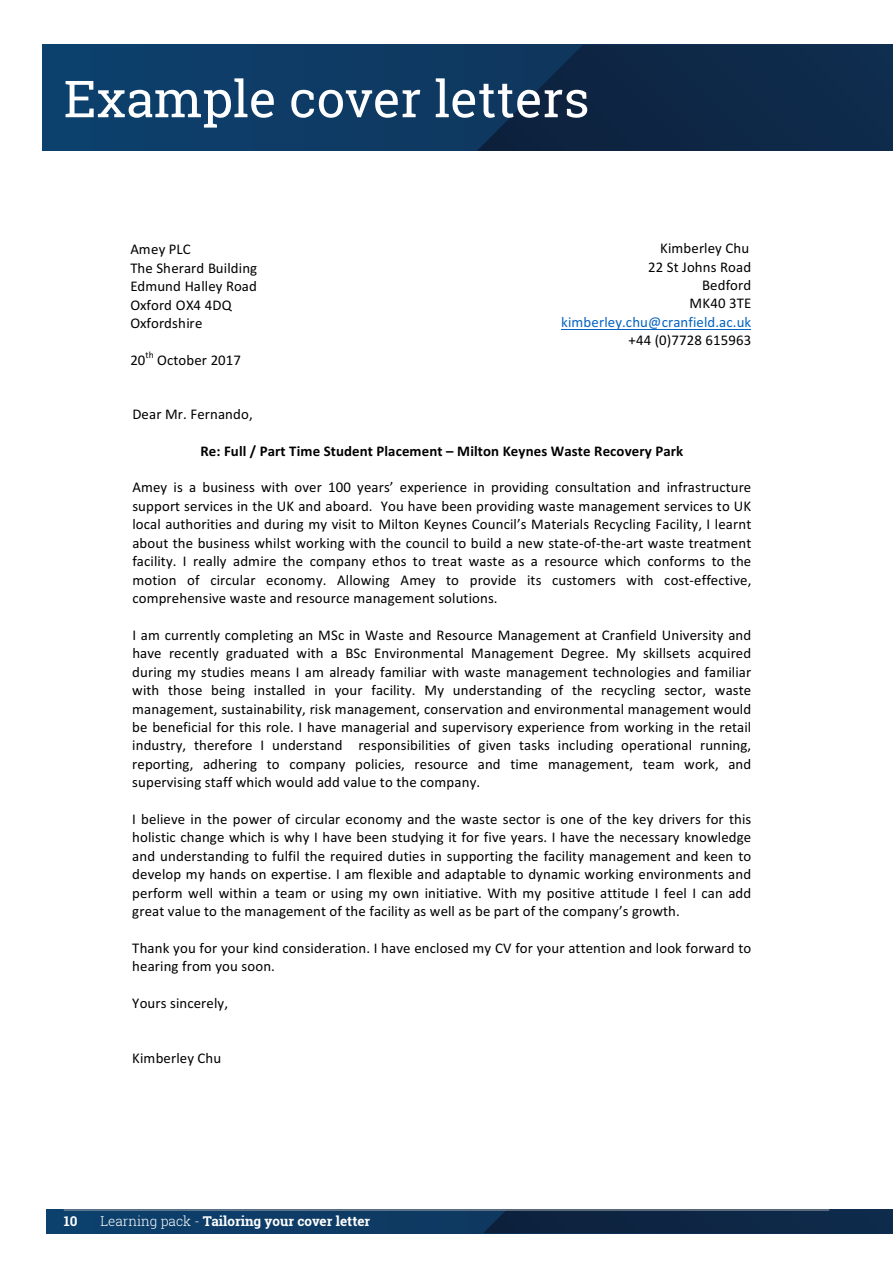
<style>
.page{position:relative;width:893px;height:1263px;background:#fff}
.page>*{position:absolute;margin:0;border:0;box-sizing:border-box;transform-origin:0 0}
.t1{font:51px "Roboto Slab";color:#fff}
.t2{font:14.85px/18.5px "Calibri";letter-spacing:.01em;color:#000;text-align:justify}
.t3{font:700 14.85px "Calibri";letter-spacing:.01em;color:#000}
.t4{font:14.85px "Calibri";letter-spacing:.01em;color:#0563c1}
.t5{font:700 13.5px "Roboto Slab";color:#fff}
.t6{font:9.6px "Calibri";color:#000}
.s1{font-weight:300}
</style>
<div class="page">
<div style="left:47px;top:1210px;width:846px;height:23px;background:#0e3c67"></div>
<div style="left:483px;top:1210px;width:410px;height:23px;background:#0e2644"></div>
<hr style="left:64px;top:1210px;width:765px;height:1px;background:#a7a8a9">
<hr style="left:561px;top:329px;width:190px;height:1px;background:#0563c1">
<div style="left:43px;top:45px;width:850px;height:106px;background:#0e3c67"></div>
<svg style="left:477px;top:45px;width:416px;height:106px"></svg>
<h1 class="t1" style="left:64px;top:64px;width:527px">Example cover letters</h1>
<p class="t2" style="left:130px;top:240px;width:128px;text-align:left">Amey PLC<br>The Sherard Building<br>Edmund Halley Road<br>Oxford OX4 4DQ<br>Oxfordshire</p>
<p class="t2" style="left:130px;top:350px;width:17px">20</p>
<p class="t6" style="left:146px;top:348px;width:10px">th</p>
<p class="t2" style="left:157px;top:350px;width:85px">October 2017</p>
<p class="t2" style="left:648px;top:239px;width:105px;text-align:right">Kimberley Chu<br>22 St Johns Road<br>Bedford<br>MK40 3TE</p>
<p class="t4" style="left:561px;top:312px;width:192px">kimberley.chu@cranfield.ac.uk</p>
<p class="t2" style="left:628px;top:331px;width:124px">+44 (0)7728 615963</p>
<p class="t2" style="left:132px;top:404px;width:122px">Dear Mr. Fernando,</p>
<p class="t3" style="left:200px;top:440px;width:484px">Re: Full / Part Time Student Placement – Milton Keynes Waste Recovery Park</p>
<p class="t2" style="left:132px;top:478px;width:620px">Amey is a business with over 100 years’ experience in providing consultation and infrastructure support services in the UK and aboard. You have been providing waste management services to UK local authorities and during my visit to Milton Keynes Council’s Materials Recycling Facility, I learnt about the business whilst working with the council to build a new state--‐of--‐the--‐art waste treatment facility. I really admire the company ethos to treat waste as a resource which conforms to the motion of circular economy. Allowing Amey to provide its customers with cost--‐effective, comprehensive waste and resource management solutions.</p>
<p class="t2" style="left:132px;top:625px;width:620px">I am currently completing an MSc in Waste and Resource Management at Cranfield University and have recently graduated with a BSc Environmental Management Degree. My skillsets acquired during my studies means I am already familiar with waste management technologies and familiar with those being installed in your facility. My understanding of the recycling sector, waste management, sustainability, risk management, conservation and environmental management would be beneficial for this role. I have managerial and supervisory experience from working in the retail industry, therefore I understand responsibilities of given tasks including operational running, reporting, adhering to company policies, resource and time management, team work, and supervising staff which would add value to the company.</p>
<p class="t2" style="left:132px;top:809px;width:620px">I believe in the power of circular economy and the waste sector is one of the key drivers for this holistic change which is why I have been studying it for five years. I have the necessary knowledge and understanding to fulfil the required duties in supporting the facility management and keen to develop my hands on expertise. I am flexible and adaptable to dynamic working environments and perform well within a team or using my own initiative. With my positive attitude I feel I can add great value to the management of the facility as well as be part of the company’s growth.</p>
<p class="t2" style="left:132px;top:938px;width:620px">Thank you for your kind consideration. I have enclosed my CV for your attention and look forward to hearing from you soon.</p>
<p class="t2" style="left:132px;top:993px;width:97px">Yours sincerely,</p>
<p class="t2" style="left:132px;top:1049px;width:91px">Kimberley Chu</p>
<p class="t5" style="left:64px;top:1212px;width:15px">10</p>
<p class="t5" style="left:100px;top:1212px;width:271px"><span class="s1">Learning pack -</span> Tailoring your cover letter</p>
</div>
